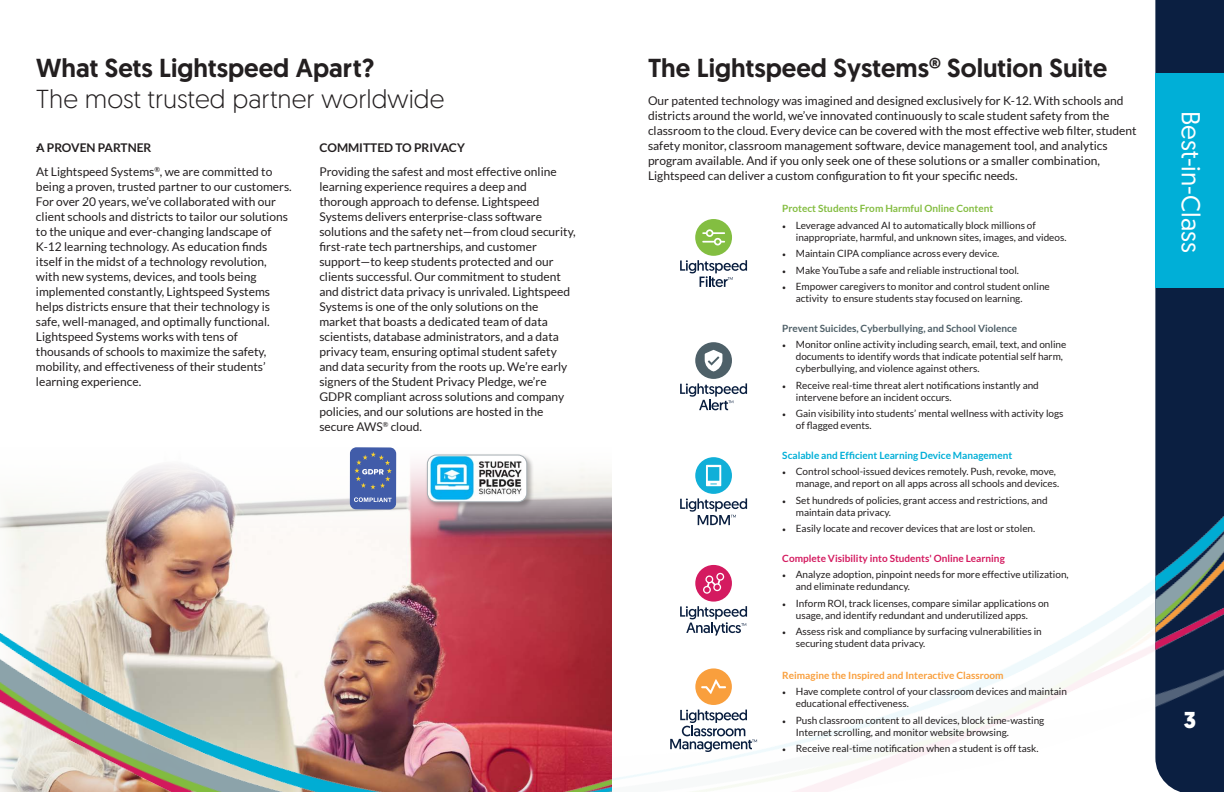
<style>
.page{position:relative;width:1224px;height:792px;background:#fff}
.page>*{position:absolute;margin:0;border:0;box-sizing:border-box;transform-origin:0 0}
.t1{font:500 26px "Geomanist";color:#231f20}
.t2{font:300 26px "Geomanist";color:#231f20}
.Paragraph_Style_1{font:26px "Geomanist";color:#fff}
.t3{font:700 23px "Geomanist";color:#fff}
.t4{font:12px/15px "Lato";color:#231f20}
.t5{font:700 12px "Lato";color:#231f20}
.t6{font:10px/12px "Lato";color:#231f20}
.t7{font:700 10px "Lato";color:#4f6068}
.t8{font:700 10px "Lato";color:#d41b60}
.t9{font:700 10px "Lato";color:#00afd7}
.t10{font:700 10px "Lato";color:#f99f3d}
.t11{font:700 10px "Lato";color:#84bd41}
.s1{font-family:"Minion Pro"}
</style>
<div class="page">
<img style="left:0;top:452px;width:612px;height:181px">
<div style="left:1155px;top:0;width:69px;height:792px;background:#0b1f41"></div>
<div style="left:1155px;top:73px;width:69px;height:215px;background:#00afd7"></div>
<img style="left:0;top:633px;width:612px;height:159px">
<img style="left:1155px;top:447px;width:69px;height:287px">
<svg style="left:350px;top:447px;width:46px;height:63px;background:#556baa"></svg>
<div style="left:426px;top:453px;width:108px;height:56px;background:#231f20;opacity:.31"></div>
<img style="left:427px;top:455px;width:100px;height:47px">
<div style="left:427px;top:455px;width:100px;height:47px;border:1px solid #a7afb4;border-radius:9px"></div>
<div style="left:695px;top:342px;width:37px;height:37px;background:#4e6068;border-radius:50%"></div>
<svg style="left:705px;top:350px;width:17px;height:21px"></svg>
<svg style="left:680px;top:383px;width:67px;height:27px"></svg>
<div style="left:695px;top:219px;width:37px;height:37px;background:#83be41;border-radius:50%"></div>
<svg style="left:702px;top:229px;width:23px;height:17px"></svg>
<svg style="left:680px;top:260px;width:67px;height:27px"></svg>
<div style="left:695px;top:668px;width:37px;height:37px;background:#f99f3d;border-radius:50%"></div>
<svg style="left:701px;top:679px;width:25px;height:15px"></svg>
<svg style="left:670px;top:710px;width:87px;height:42px"></svg>
<div style="left:695px;top:457px;width:37px;height:37px;background:#10afd8;border-radius:50%"></div>
<svg style="left:706px;top:465px;width:15px;height:21px"></svg>
<svg style="left:680px;top:498px;width:67px;height:27px"></svg>
<div style="left:695px;top:565px;width:37px;height:37px;background:#d41a60;border-radius:50%"></div>
<svg style="left:703px;top:573px;width:21px;height:21px"></svg>
<svg style="left:680px;top:606px;width:67px;height:30px"></svg>
<p class="t1" style="left:36px;top:51px;width:340px">What Sets Lightspeed Apart?</p>
<p class="t2" style="left:36px;top:82px;width:410px">The most trusted partner worldwide</p>
<p class="t5" style="left:36px;top:140px;width:6px">-</p>
<p class="t5" style="left:319px;top:141px;width:147px">COMMITTED TO PRIVACY</p>
<p class="t4" style="left:319px;top:164px;width:258px">Providing the safest and most effective online learning experience requires a deep and thorough approach to defense. Lightspeed Systems delivers enterprise-class software solutions and the safety net—from cloud security, first-rate tech partnerships, and customer support—to keep students protected and our clients successful. Our commitment to student and district data privacy is unrivaled. Lightspeed Systems is one of the only solutions on the market that boasts a dedicated team of data scientists, database administrators, and a data privacy team, ensuring optimal student safety and data security from the roots up. We’re early signers of the Student Privacy Pledge, we’re GDPR compliant across solutions and company policies, and our solutions are hosted in the secure AWS<sup>®</sup> cloud.</p>
<p class="t5" style="left:36px;top:141px;width:117px">A PROVEN PARTNER</p>
<p class="t4" style="left:36px;top:164px;width:257px">At Lightspeed Systems<sup>®</sup>, we are committed to being a proven, trusted partner to our customers.<br>For over 20 years, we’ve collaborated with our client schools and districts to tailor our solutions to the unique and ever-changing landscape of K-12 learning technology. As education finds itself in the midst of a technology revolution, with new systems, devices, and tools being implemented constantly, Lightspeed Systems helps districts ensure that their technology is safe, well-managed, and optimally functional.<br>Lightspeed Systems works with tens of thousands of schools to maximize the safety, mobility, and effectiveness of their students’ learning experience.</p>
<p class="t1" style="left:648px;top:51px;width:461px">The Lightspeed Systems® Solution Suite</p>
<p class="t4" style="left:648px;top:93px;width:490px">Our patented technology was imagined and designed exclusively for K-12. With schools and districts around the world, we’ve innovated continuously to scale student safety from the classroom to the cloud. Every device can be covered with the most effective web filter, student safety monitor, classroom management software, device management tool, and analytics program available. And if you only seek one of these solutions or a smaller combination, Lightspeed can deliver a custom configuration to fit your specific needs.</p>
<p class="t11" style="left:782px;top:203px;width:213px">Protect Students From Harmful Online Content</p>
<p class="t6" style="left:796px;top:219px;width:272px;text-indent:-14px"><span class="s1">•</span> Leverage advanced AI to automatically block millions of inappropriate, harmful, and unknown sites, images, and videos.</p>
<p class="t6" style="left:782px;top:247px;width:219px"><span class="s1">•</span> Maintain CIPA compliance across every device.</p>
<p class="t6" style="left:782px;top:264px;width:238px"><span class="s1">•</span> Make YouTube a safe and reliable instructional tool.</p>
<p class="t6" style="left:796px;top:280px;width:255px;text-indent:-14px"><span class="s1">•</span> Empower caregivers to monitor and control student online activity to ensure students stay focused on learning.</p>
<p class="t7" style="left:782px;top:322px;width:237px">Prevent Suicides, Cyberbullying, and School Violence</p>
<p class="t6" style="left:796px;top:338px;width:272px;text-indent:-14px"><span class="s1">•</span> Monitor online activity including search, email, text, and online documents to identify words that indicate potential self harm, cyberbullying, and violence against others.</p>
<p class="t6" style="left:796px;top:379px;width:245px;text-indent:-14px"><span class="s1">•</span> Receive real-time threat alert notifications instantly and intervene before an incident occurs.</p>
<p class="t6" style="left:796px;top:407px;width:269px;text-indent:-14px"><span class="s1">•</span> Gain visibility into students’ mental wellness with activity logs of flagged events.</p>
<p class="t9" style="left:782px;top:449px;width:231px">Scalable and Efficient Learning Device Management</p>
<p class="t6" style="left:796px;top:465px;width:265px;text-indent:-14px"><span class="s1">•</span> Control school-issued devices remotely. Push, revoke, move, manage, and report on all apps across all schools and devices.</p>
<p class="t6" style="left:796px;top:494px;width:253px;text-indent:-14px"><span class="s1">•</span> Set hundreds of policies, grant access and restrictions, and maintain data privacy.</p>
<p class="t6" style="left:782px;top:522px;width:254px"><span class="s1">•</span> Easily locate and recover devices that are lost or stolen.</p>
<p class="t8" style="left:782px;top:552px;width:224px">Complete Visibility into Students' Online Learning</p>
<p class="t6" style="left:796px;top:568px;width:274px;text-indent:-14px"><span class="s1">•</span> Analyze adoption, pinpoint needs for more effective utilization, and eliminate redundancy.</p>
<p class="t6" style="left:796px;top:597px;width:255px;text-indent:-14px"><span class="s1">•</span> Inform ROI, track licenses, compare similar applications on usage, and identify redundant and underutilized apps.</p>
<p class="t6" style="left:796px;top:625px;width:247px;text-indent:-14px"><span class="s1">•</span> Assess risk and compliance by surfacing vulnerabilities in securing student data privacy.</p>
<p class="t10" style="left:782px;top:669px;width:223px">Reimagine the Inspired and Interactive Classroom</p>
<p class="t6" style="left:796px;top:685px;width:273px;text-indent:-14px"><span class="s1">•</span> Have complete control of your classroom devices and maintain educational effectiveness.</p>
<p class="t6" style="left:796px;top:714px;width:250px;text-indent:-14px"><span class="s1">•</span> Push classroom content to all devices, block time-wasting<br>Internet scrolling, and monitor website browsing.</p>
<p class="t6" style="left:782px;top:742px;width:258px"><span class="s1">•</span> Receive real-time notification when a student is off task.</p>
<p class="Paragraph_Style_1" style="left:1208px;top:111px;width:143px;rotate:90deg">Best-in-Class</p>
<p class="t3" style="left:1183px;top:705px;width:14px">3</p>
</div>
